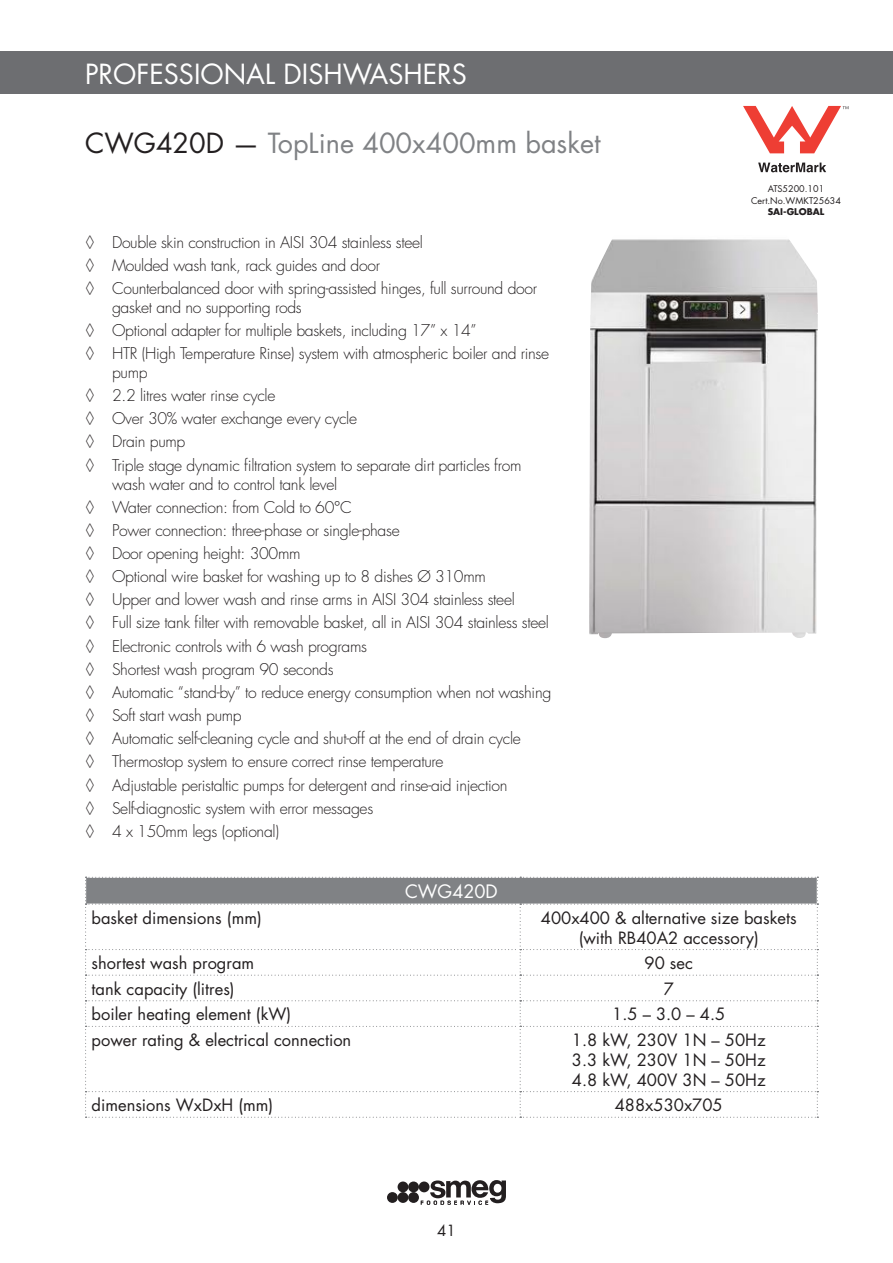
<style>
.page{position:relative;width:893px;height:1263px;background:#fff}
.page>*{position:absolute;margin:0;border:0;box-sizing:border-box;transform-origin:0 0}
.t1{font:27px "Futura Std";color:#808285}
.t2{font:27px "Futura Std";color:#fff}
.t3{font:18px "Futura Std";color:#fff}
.t4{font:16.5px/19.8px "Futura Std";color:#231f20;text-align:center}
.t5{font:300 15.75px/23.1px "Futura Std";letter-spacing:-.02em;color:#231f20}
.t6{font:15px "Futura Std";color:#231f20}
.t7{font:9px/11.2px "Futura Std";color:#231f20;text-align:center}
.t8{font:700 9px "Futura Std";color:#231f20}
.s1{color:#231f20}
</style>
<div class="page">
<div style="left:0;top:51px;width:893px;height:43px;background:#6d6e71"></div>
<svg style="left:421px;top:1180px;width:85px;height:25px"></svg>
<div style="left:408px;top:1192px;width:11px;height:11px;background:#231f20;border-radius:50%"></div>
<div style="left:398px;top:1192px;width:10px;height:11px;background:#231f20;border-radius:50%"></div>
<div style="left:387px;top:1192px;width:11px;height:11px;background:#231f20;border-radius:50%"></div>
<div style="left:408px;top:1181px;width:11px;height:11px;background:#231f20;border-radius:50%"></div>
<div style="left:398px;top:1181px;width:10px;height:11px;background:#231f20;border-radius:50%"></div>
<div style="left:419px;top:1181px;width:10px;height:11px;background:#231f20;border-radius:50%"></div>
<svg style="left:85px;top:877px;width:733px;height:241px"></svg>
<img style="left:589px;top:239px;width:229px;height:400px">
<svg style="left:758px;top:163px;width:68px;height:9px"></svg>
<svg style="left:743px;top:106px;width:105px;height:47px"></svg>
<h1 class="t2" style="left:85px;top:59px;width:383px">PROFESSIONAL DISHWASHERS</h1>
<h1 class="t1" style="left:85px;top:130px;width:517px"><span class="s1">CWG420D —</span> TopLine 400x400mm basket</h1>
<p class="t5" style="left:85px;top:231px;width:454px">◊ Double skin construction in AISI 304 stainless steel<br>◊ Moulded wash tank, rack guides and door<br>◊ Counterbalanced door with spring-assisted hinges, full surround door</p>
<p class="t5" style="left:85px;top:297px;width:466px;text-indent:27px">gasket and no supporting rods<br>◊ Optional adapter for multiple baskets, including 17” x 14”<br>◊ HTR (High Temperature Rinse) system with atmospheric boiler and rinse</p>
<p class="t5" style="left:85px;top:362px;width:438px;text-indent:27px">pump<br>◊ 2.2 litres water rinse cycle<br>◊ Over 30% water exchange every cycle<br>◊ Drain pump<br>◊ Triple stage dynamic filtration system to separate dirt particles from</p>
<p class="t5" style="left:85px;top:473px;width:468px;text-indent:27px">wash water and to control tank level<br>◊ Water connection: from Cold to 60°C<br>◊ Power connection: three-phase or single-phase<br>◊ Door opening height: 300mm<br>◊ Optional wire basket for washing up to 8 dishes Ø 310mm<br>◊ Upper and lower wash and rinse arms in AISI 304 stainless steel<br>◊ Full size tank filter with removable basket, all in AISI 304 stainless steel ◊ Electronic controls with 6 wash programs<br>◊ Shortest wash program 90 seconds<br>◊ Automatic “stand-by” to reduce energy consumption when not washing ◊ Soft start wash pump<br>◊ Automatic self-cleaning cycle and shut-off at the end of drain cycle<br>◊ Thermostop system to ensure correct rinse temperature<br>◊ Adjustable peristaltic pumps for detergent and rinse-aid injection<br>◊ Self-diagnostic system with error messages<br>◊ 4 x 150mm legs (optional)</p>
<p class="t3" style="left:405px;top:883px;width:94px">CWG420D</p>
<p class="t7" style="left:751px;top:184px;width:91px">ATS5200.101<br>Cert.No.WMKT25634</p>
<p class="t8" style="left:768px;top:206px;width:58px">SAI-GLOBAL</p>
<p class="t4" style="left:92px;top:909px;width:172px">basket dimensions (mm)</p>
<p class="t4" style="left:541px;top:909px;width:257px">400x400 &amp; alternative size baskets (with RB40A2 accessory)</p>
<p class="t4" style="left:92px;top:954px;width:164px">shortest wash program</p>
<p class="t4" style="left:644px;top:954px;width:50px">90 sec</p>
<p class="t4" style="left:92px;top:980px;width:145px">tank capacity (litres)</p>
<p class="t4" style="left:664px;top:980px;width:12px">7</p>
<p class="t4" style="left:92px;top:1006px;width:201px">boiler heating element (kW)</p>
<p class="t4" style="left:612px;top:1006px;width:115px">1.5 – 3.0 – 4.5</p>
<p class="t4" style="left:92px;top:1031px;width:261px">power rating &amp; electrical connection</p>
<p class="t4" style="left:572px;top:1031px;width:195px;text-align:justify">1.8 kW, 230V 1N – 50Hz 3.3 kW, 230V 1N – 50Hz 4.8 kW, 400V 3N – 50Hz</p>
<p class="t4" style="left:92px;top:1096px;width:183px">dimensions WxDxH (mm)</p>
<p class="t4" style="left:615px;top:1096px;width:109px">488x530x705</p>
<p class="t6" style="left:437px;top:1223px;width:20px">41</p>
</div>
